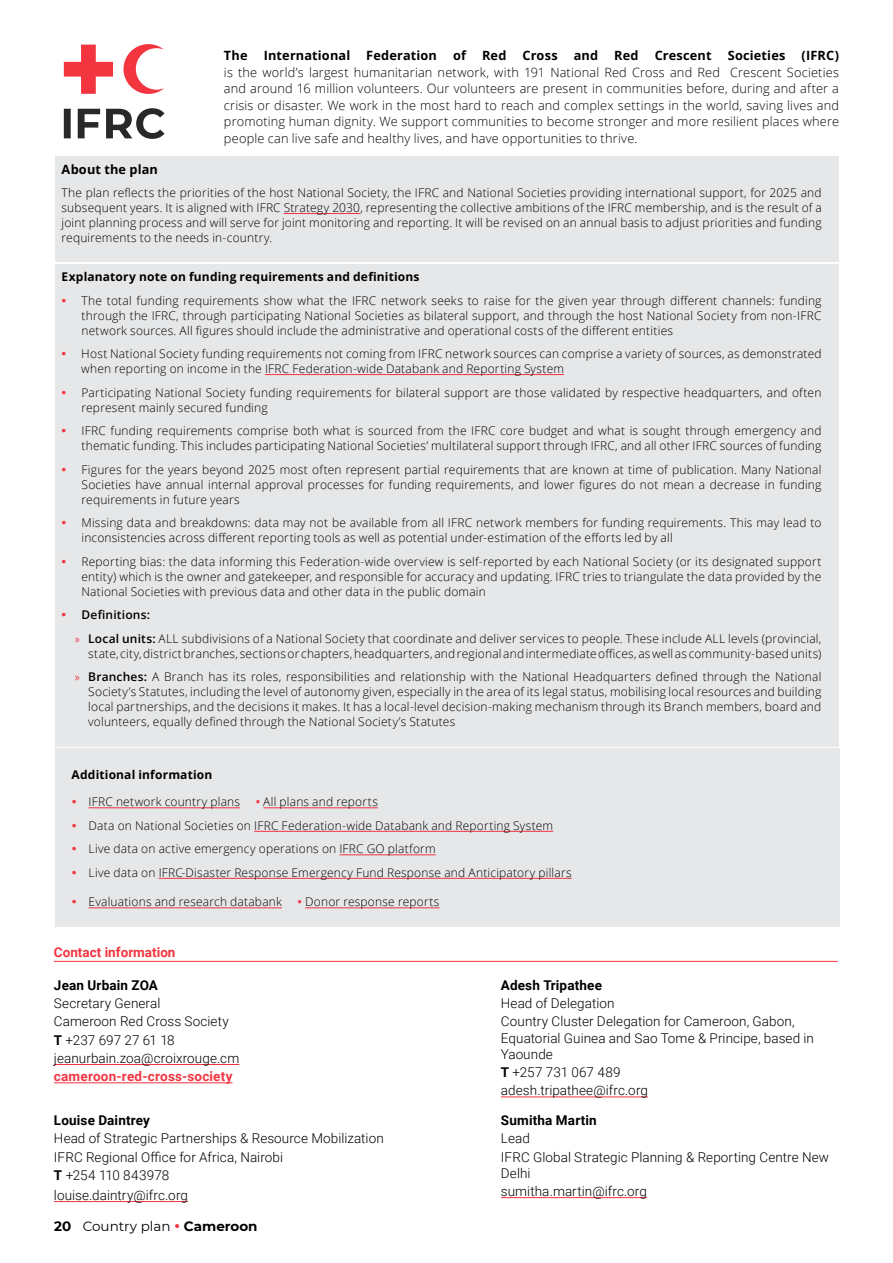
<style>
.page{position:relative;width:893px;height:1263px;background:#fff}
.page>*{position:absolute;margin:0;border:0;box-sizing:border-box;transform-origin:0 0}
.t1{font:300 13.5px/18.3px "Roboto";letter-spacing:.005em;color:#000}
.t2{font:700 13.5px "Roboto";letter-spacing:.01em;color:#000}
.t3{font:700 13.5px "Roboto";letter-spacing:.015em;color:#ef3743}
.t4{font:13.5px "Montserrat";color:#000}
.t5{font:700 13.5px "Roboto";color:#f33540}
.t6{font:300 12.75px/16.5px "Open Sans";letter-spacing:.015em;color:#000;text-align:justify}
.t7{font:700 12.75px "Open Sans";letter-spacing:.01em;color:#000}
.t8{font:300 12px/15px "Open Sans";letter-spacing:.015em;color:#000}
.t9{font:700 12px "Open Sans";letter-spacing:.015em;color:#000}
.s1{font-weight:600}
.s2{font-family:"Myriad Pro";font-weight:400;color:#f33540}
.s3{font-weight:600;color:#ef3742}
.s4{font-weight:700}
.s5{color:#f33540}
</style>
<div class="page">
<svg style="left:64px;top:45px;width:49px;height:49px"></svg>
<svg style="left:123px;top:44px;width:41px;height:50px"></svg>
<svg style="left:64px;top:108px;width:100px;height:31px"></svg>
<div style="left:55px;top:156px;width:783px;height:38px;background:#e6e7e8"></div>
<div style="left:55px;top:184px;width:783px;height:77px;background:#e6e7e8"></div>
<hr style="left:284px;top:213px;width:76px;height:1px;background:#ef3340">
<div style="left:55px;top:264px;width:783px;height:38px;background:#e6e7e8"></div>
<div style="left:55px;top:291px;width:783px;height:64px;background:#e6e7e8"></div>
<div style="left:55px;top:345px;width:783px;height:48px;background:#e6e7e8"></div>
<hr style="left:265px;top:374px;width:299px;height:1px;background:#ef3340">
<div style="left:55px;top:383px;width:783px;height:48px;background:#e6e7e8"></div>
<div style="left:55px;top:422px;width:783px;height:48px;background:#e6e7e8"></div>
<div style="left:55px;top:460px;width:783px;height:63px;background:#e6e7e8"></div>
<div style="left:55px;top:514px;width:783px;height:48px;background:#e6e7e8"></div>
<div style="left:55px;top:552px;width:783px;height:63px;background:#e6e7e8"></div>
<div style="left:55px;top:602px;width:783px;height:37px;background:#e6e7e8"></div>
<div style="left:55px;top:625px;width:783px;height:52px;background:#e6e7e8"></div>
<div style="left:55px;top:664px;width:783px;height:82px;background:#e6e7e8"></div>
<div style="left:55px;top:749px;width:784px;height:50px;background:#e6e7e8"></div>
<div style="left:55px;top:793px;width:784px;height:33px;background:#e6e7e8"></div>
<hr style="left:89px;top:807px;width:151px;height:1px;background:#ef3340">
<hr style="left:263px;top:807px;width:115px;height:1px;background:#ef3340">
<div style="left:55px;top:816px;width:784px;height:34px;background:#e6e7e8"></div>
<hr style="left:254px;top:831px;width:299px;height:1px;background:#ef3340">
<div style="left:55px;top:840px;width:784px;height:33px;background:#e6e7e8"></div>
<hr style="left:339px;top:854px;width:97px;height:1px;background:#ef3340">
<div style="left:55px;top:863px;width:784px;height:34px;background:#e6e7e8"></div>
<hr style="left:159px;top:878px;width:413px;height:1px;background:#ef3340">
<div style="left:55px;top:890px;width:784px;height:37px;background:#e6e7e8"></div>
<hr style="left:89px;top:907px;width:193px;height:1px;background:#ef3340">
<hr style="left:305px;top:907px;width:135px;height:1px;background:#ef3340">
<hr style="left:54px;top:1064px;width:185px;height:1px;background:#ef3340">
<hr style="left:54px;top:1082px;width:179px;height:1px;background:#ef3340">
<hr style="left:54px;top:1201px;width:134px;height:1px;background:#ef3340">
<hr style="left:501px;top:1096px;width:147px;height:1px;background:#ef3340">
<hr style="left:501px;top:1197px;width:146px;height:1px;background:#ef3340">
<hr style="left:54px;top:961px;width:784px;height:1px;background:#f33540">
<p class="t7" style="left:224px;top:47px;width:25px">The</p>
<p class="t7" style="left:264px;top:47px;width:88px">International</p>
<p class="t7" style="left:366px;top:47px;width:72px">Federation</p>
<p class="t7" style="left:453px;top:47px;width:14px">of</p>
<p class="t7" style="left:482px;top:47px;width:26px">Red</p>
<p class="t7" style="left:523px;top:47px;width:37px">Cross</p>
<p class="t7" style="left:574px;top:47px;width:26px">and</p>
<p class="t7" style="left:614px;top:47px;width:26px">Red</p>
<p class="t7" style="left:655px;top:47px;width:58px">Crescent</p>
<p class="t7" style="left:728px;top:47px;width:59px">Societies</p>
<p class="t7" style="left:801px;top:47px;width:39px">(IFRC)</p>
<p class="t6" style="left:224px;top:63px;width:616px">is the world’s largest humanitarian network, with 191 National Red Cross and Red Crescent Societies and around 16 million volunteers. Our volunteers are present in communities before, during and after a crisis or disaster. We work in the most hard to reach and complex settings in the world, saving lives and promoting human dignity. We support communities to become stronger and more resilient places where people can live safe and healthy lives, and have opportunities to thrive.</p>
<p class="t7" style="left:62px;top:161px;width:98px">About the plan</p>
<p class="t8" style="left:62px;top:185px;width:762px;text-align:justify">The plan reflects the priorities of the host National Society, the IFRC and National Societies providing international support, for 2025 and subsequent years. It is aligned with IFRC Strategy 2030, representing the collective ambitions of the IFRC membership, and is the result of a joint planning process and will serve for joint monitoring and reporting. It will be revised on an annual basis to adjust priorities and funding requirements to the needs in-country.</p>
<p class="t9" style="left:62px;top:269px;width:360px">Explanatory note on funding requirements and definitions</p>
<p class="t8" style="left:82px;top:293px;width:741px;text-align:justify">The total funding requirements show what the IFRC network seeks to raise for the given year through different channels: funding through the IFRC, through participating National Societies as bilateral support, and through the host National Society from non-IFRC network sources. All figures should include the administrative and operational costs of the different entities</p>
<p class="t8" style="left:81px;top:346px;width:742px">Host National Society funding requirements not coming from IFRC network sources can comprise a variety of sources, as demonstrated when reporting on income in the IFRC Federation-wide Databank and Reporting System</p>
<p class="t8" style="left:82px;top:384px;width:741px">Participating National Society funding requirements for bilateral support are those validated by respective headquarters, and often represent mainly secured funding</p>
<p class="t8" style="left:82px;top:423px;width:741px">IFRC funding requirements comprise both what is sourced from the IFRC core budget and what is sought through emergency and thematic funding. This includes participating National Societies’ multilateral support through IFRC, and all other IFRC sources of funding</p>
<p class="t8" style="left:82px;top:461px;width:741px;text-align:justify">Figures for the years beyond 2025 most often represent partial requirements that are known at time of publication. Many National Societies have annual internal approval processes for funding requirements, and lower figures do not mean a decrease in funding requirements in future years</p>
<p class="t8" style="left:82px;top:515px;width:741px">Missing data and breakdowns: data may not be available from all IFRC network members for funding requirements. This may lead to inconsistencies across different reporting tools as well as potential under-estimation of the efforts led by all</p>
<p class="t8" style="left:81px;top:553px;width:741px;text-align:justify">Reporting bias: the data informing this Federation-wide overview is self-reported by each National Society (or its designated support entity) which is the owner and gatekeeper, and responsible for accuracy and updating. IFRC tries to triangulate the data provided by the National Societies with previous data and other data in the public domain</p>
<p class="t8" style="left:75px;top:603px;width:748px;line-height:23.5px;text-indent:7px"><span class="s1">Definitions:<br></span><span class="s2">»</span> <span class="s1">Local units:</span> ALL subdivisions of a National Society that coordinate and deliver services to people. These include ALL levels (provincial,</p>
<p class="t8" style="left:75px;top:641px;width:748px;line-height:23.5px;text-align:right">state, city, district branches, sections or chapters, headquarters, and regional and intermediate offices, as well as community-based units)<br><span class="s2">»</span> <span class="s1">Branches:</span> A Branch has its roles, responsibilities and relationship with the National Headquarters defined through the National</p>
<p class="t8" style="left:88px;top:684px;width:735px;text-align:justify">Society’s Statutes, including the level of autonomy given, especially in the area of its legal status, mobilising local resources and building local partnerships, and the decisions it makes. It has a local-level decision-making mechanism through its Branch members, board and volunteers, equally defined through the National Society’s Statutes</p>
<p class="t9" style="left:72px;top:766px;width:142px">Additional information</p>
<p class="t8" style="left:89px;top:794px;width:153px">IFRC network country plans</p>
<p class="t8" style="left:89px;top:790px;width:484px;line-height:23.5px;text-indent:167px"><span class="s3">•</span> All plans and reports<br>Data on National Societies on IFRC Federation-wide Databank and Reporting System Live data on active emergency operations on IFRC GO platform<br>Live data on IFRC-Disaster Response Emergency Fund Response and Anticipatory pillars</p>
<p class="t8" style="left:89px;top:894px;width:195px">Evaluations and research databank</p>
<p class="t8" style="left:298px;top:894px;width:144px"><span class="s3">•</span> Donor response reports</p>
<p class="t5" style="left:54px;top:942px;width:123px">Contact information</p>
<p class="t2" style="left:54px;top:975px;width:105px">Jean Urbain ZOA</p>
<p class="t1" style="left:54px;top:993px;width:187px">Secretary General<br>Cameroon Red Cross Society<br><span class="s4">T</span> +237 697 27 61 18 jeanurbain.zoa@croixrouge.cm</p>
<p class="t3" style="left:54px;top:1067px;width:180px">cameroon-red-cross-society</p>
<p class="t2" style="left:54px;top:1111px;width:98px">Louise Daintrey</p>
<p class="t1" style="left:54px;top:1129px;width:331px">Head of Strategic Partnerships &amp; Resource Mobilization<br>IFRC Regional Office for Africa, Nairobi<br><span class="s4">T</span> +254 110 843978</p>
<p class="t1" style="left:54px;top:1185px;width:136px">louise.daintry@ifrc.org</p>
<p class="t4" style="left:54px;top:1217px;width:205px"><span class="s4">20</span> Country plan <span class="s5">•</span> <span class="s4">Cameroon</span></p>
<p class="t2" style="left:501px;top:975px;width:103px">Adesh Tripathee</p>
<p class="t1" style="left:501px;top:993px;width:295px">Head of Delegation<br>Country Cluster Delegation for Cameroon, Gabon,</p>
<p class="t1" style="left:501px;top:1029px;width:315px;line-height:16.2px">Equatorial Guinea and Sao Tome &amp; Principe, based in<br>Yaounde</p>
<p class="t1" style="left:501px;top:1062px;width:149px"><span class="s4">T</span> +257 731 067 489 adesh.tripathee@ifrc.org</p>
<p class="t2" style="left:501px;top:1111px;width:97px">Sumitha Martin</p>
<p class="t1" style="left:501px;top:1129px;width:330px">Lead<br>IFRC Global Strategic Planning &amp; Reporting Centre New</p>
<p class="t1" style="left:501px;top:1163px;width:148px">Delhi sumitha.martin@ifrc.org</p>
</div>
